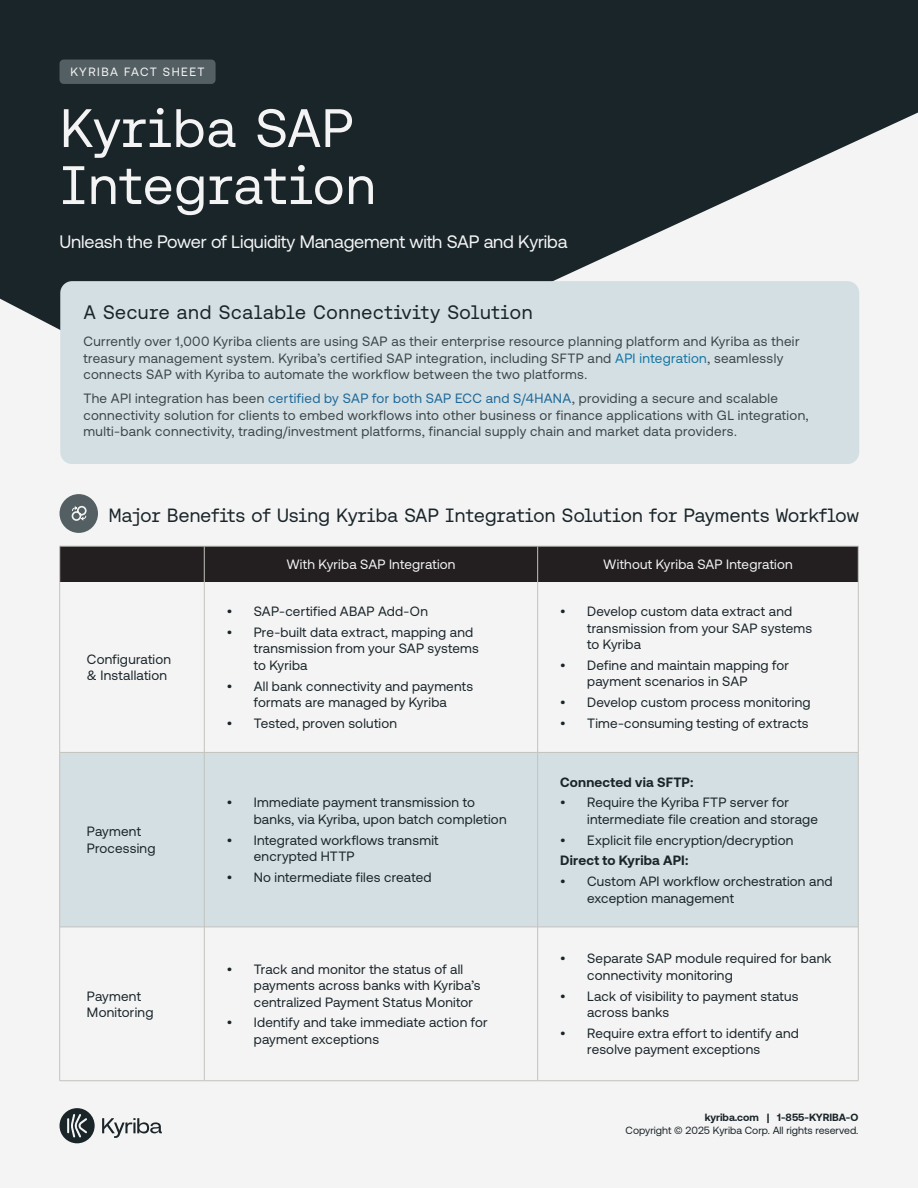
<style>
.page{position:relative;width:918px;height:1188px;background:#fff}
.page>*{position:absolute;margin:0;border:0;box-sizing:border-box;transform-origin:0 0}
.t1{font:54px/57px "Aeonik Fono";letter-spacing:-.01em;color:#f4f4f4}
.t2{font:19.5px "Aeonik Fono";color:#1a252a}
.t3{font:19.2px "Aeonik Fono";letter-spacing:-.02em;color:#1a252a}
.t4{font:18px "Aeonik";letter-spacing:-.01em;color:#f4f4f4}
.t5{font:13.5px/16.5px "Aeonik";letter-spacing:.015em;color:#1a252a}
.t6{font:13.5px/16.5px "Aeonik";letter-spacing:.025em;color:#3c464a}
.t7{font:13.5px "Aeonik";letter-spacing:.015em;color:#f4f4f4}
.t8{font:700 13.5px "Aeonik";letter-spacing:.015em;color:#1a252a}
.t9{font:12px "Aeonik";letter-spacing:.115em;color:#f4f4f4}
.t10{font:10.5px "Aeonik";color:#1a252a}
.t11{font:700 10.5px "Aeonik";color:#1a252a}
.s1{color:#1376a4}
.s2{color:#1e6998}
</style>
<div class="page">
<div style="left:0;top:394px;width:918px;height:794px;background:#f4f4f4"></div>
<svg style="left:102px;top:1118px;width:60px;height:20px"></svg>
<svg style="left:60px;top:1108px;width:35px;height:35px"></svg>
<svg style="left:0;top:0;width:918px;height:394px;fill:#1a252a"></svg>
<div style="left:60px;top:60px;width:156px;height:24px;background:#545f64;border-radius:4px"></div>
<div style="left:60px;top:547px;width:798px;height:35px;background:#231f20"></div>
<div style="left:60px;top:582px;width:798px;height:498px;background:#f4f4f4"></div>
<div style="left:60px;top:753px;width:798px;height:174px;background:#d4dfe4"></div>
<hr style="left:204px;top:546px;width:1px;height:36px;background:#c2c3bc">
<hr style="left:537px;top:546px;width:1px;height:36px;background:#c2c3bc">
<hr style="left:60px;top:752px;width:144px;height:1px;background:#c2c3bc">
<hr style="left:60px;top:927px;width:144px;height:1px;background:#c2c3bc">
<hr style="left:537px;top:582px;width:1px;height:170px;background:#c2c3bc">
<hr style="left:204px;top:582px;width:1px;height:170px;background:#c2c3bc">
<hr style="left:858px;top:582px;width:1px;height:170px;background:#c2c3bc">
<hr style="left:204px;top:752px;width:334px;height:1px;background:#c2c3bc">
<hr style="left:204px;top:753px;width:1px;height:174px;background:#c2c3bc">
<hr style="left:538px;top:752px;width:320px;height:1px;background:#c2c3bc">
<hr style="left:537px;top:753px;width:1px;height:174px;background:#c2c3bc">
<hr style="left:858px;top:753px;width:1px;height:174px;background:#c2c3bc">
<hr style="left:204px;top:927px;width:334px;height:1px;background:#c2c3bc">
<hr style="left:538px;top:927px;width:320px;height:1px;background:#c2c3bc">
<hr style="left:204px;top:927px;width:1px;height:154px;background:#c2c3bc">
<hr style="left:537px;top:927px;width:1px;height:154px;background:#c2c3bc">
<hr style="left:858px;top:927px;width:1px;height:154px;background:#c2c3bc">
<hr style="left:204px;top:1080px;width:334px;height:1px;background:#c2c3bc">
<hr style="left:538px;top:1080px;width:320px;height:1px;background:#c2c3bc">
<hr style="left:60px;top:546px;width:144px;height:1px;background:#c2c3bc">
<hr style="left:59px;top:546px;width:1px;height:36px;background:#c2c3bc">
<hr style="left:204px;top:546px;width:334px;height:1px;background:#c2c3bc">
<hr style="left:538px;top:546px;width:320px;height:1px;background:#c2c3bc">
<hr style="left:858px;top:546px;width:1px;height:36px;background:#c2c3bc">
<hr style="left:59px;top:582px;width:1px;height:170px;background:#c2c3bc">
<hr style="left:59px;top:753px;width:1px;height:174px;background:#c2c3bc">
<hr style="left:59px;top:927px;width:1px;height:154px;background:#c2c3bc">
<hr style="left:60px;top:1080px;width:144px;height:1px;background:#c2c3bc">
<div style="left:60px;top:281px;width:799px;height:183px;background:#d4dfe4;border-radius:12px"></div>
<div style="left:60px;top:494px;width:38px;height:39px;background:#545f64;border-radius:50%"></div>
<svg style="left:71px;top:505px;width:16px;height:16px"></svg>
<p class="t9" style="left:71px;top:65px;width:135px">KYRIBA FACT SHEET</p>
<h1 class="t1" style="left:60px;top:99px;width:319px">Kyriba SAP<br>Integration</h1>
<h3 class="t4" style="left:60px;top:232px;width:509px">Unleash the Power of Liquidity Management with SAP and Kyriba</h3>
<h2 class="t2" style="left:83px;top:301px;width:451px">A Secure and Scalable Connectivity Solution</h2>
<p class="t6" style="left:83px;top:333px;width:718px">Currently over 1,000 Kyriba clients are using SAP as their enterprise resource planning platform and Kyriba as their treasury management system. Kyriba’s certified SAP integration, including SFTP and <span class="s1">API integration</span>, seamlessly connects SAP with Kyriba to automate the workflow between the two platforms.</p>
<p class="t6" style="left:83px;top:390px;width:727px">The API integration has been <span class="s2">certified by SAP for both SAP ECC and S/4HANA</span>, providing a secure and scalable connectivity solution for clients to embed workflows into other business or finance applications with GL integration, multi-bank connectivity, trading/investment platforms, financial supply chain and market data providers.</p>
<h3 class="t3" style="left:109px;top:504px;width:752px">Major Benefits of Using Kyriba SAP Integration Solution for Payments Workflow</h3>
<p class="t5" style="left:87px;top:651px;width:86px">Configuration &amp; Installation</p>
<p class="t5" style="left:87px;top:824px;width:70px">Payment<br>Processing</p>
<p class="t5" style="left:87px;top:988px;width:68px">Payment<br>Monitoring</p>
<p class="t7" style="left:286px;top:557px;width:171px">With Kyriba SAP Integration</p>
<p class="t7" style="left:603px;top:557px;width:191px">Without Kyriba SAP Integration</p>
<p class="t5" style="left:227px;top:603px;width:203px">• SAP-certified ABAP Add-On</p>
<p class="t5" style="left:254px;top:624px;width:227px;text-indent:-27px">• Pre-built data extract, mapping and transmission from your SAP systems to Kyriba</p>
<p class="t5" style="left:227px;top:678px;width:248px;text-align:center">• All bank connectivity and payments formats are managed by Kyriba</p>
<p class="t5" style="left:227px;top:715px;width:172px">• Tested, proven solution</p>
<p class="t5" style="left:254px;top:795px;width:254px;text-indent:-27px">• Immediate payment transmission to banks, via Kyriba, upon batch completion</p>
<p class="t5" style="left:254px;top:832px;width:186px;text-indent:-27px">• Integrated workflows transmit encrypted HTTP</p>
<p class="t5" style="left:227px;top:869px;width:206px">• No intermediate files created</p>
<p class="t5" style="left:254px;top:961px;width:228px;text-indent:-27px">• Track and monitor the status of all payments across banks with Kyriba’s centralized Payment Status Monitor</p>
<p class="t5" style="left:254px;top:1015px;width:235px;text-indent:-27px">• Identify and take immediate action for payment exceptions</p>
<p class="t5" style="left:587px;top:603px;width:227px;text-indent:-27px">• Develop custom data extract and transmission from your SAP systems to Kyriba</p>
<p class="t5" style="left:587px;top:657px;width:203px;text-indent:-27px">• Define and maintain mapping for payment scenarios in SAP</p>
<p class="t5" style="left:560px;top:694px;width:252px">• Develop custom process monitoring</p>
<p class="t5" style="left:560px;top:715px;width:250px">• Time-consuming testing of extracts</p>
<p class="t8" style="left:560px;top:774px;width:135px">Connected via SFTP:</p>
<p class="t5" style="left:587px;top:795px;width:232px;text-indent:-27px">• Require the Kyriba FTP server for intermediate file creation and storage</p>
<p class="t5" style="left:560px;top:832px;width:235px">• Explicit file encryption/decryption</p>
<p class="t8" style="left:560px;top:853px;width:130px">Direct to Kyriba API:</p>
<p class="t5" style="left:587px;top:873px;width:247px;text-indent:-27px">• Custom API workflow orchestration and exception management</p>
<p class="t5" style="left:587px;top:950px;width:246px;text-indent:-27px">• Separate SAP module required for bank connectivity monitoring</p>
<p class="t5" style="left:587px;top:988px;width:213px;text-indent:-27px">• Lack of visibility to payment status across banks</p>
<p class="t5" style="left:587px;top:1025px;width:213px;text-indent:-27px">• Require extra effort to identify and resolve payment exceptions</p>
<p class="t11" style="left:705px;top:1111px;width:155px">kyriba.com | 1-855-KYRIBA-O</p>
<p class="t10" style="left:626px;top:1125px;width:234px">Copyright © 2025 Kyriba Corp. All rights reserved.</p>
</div>
